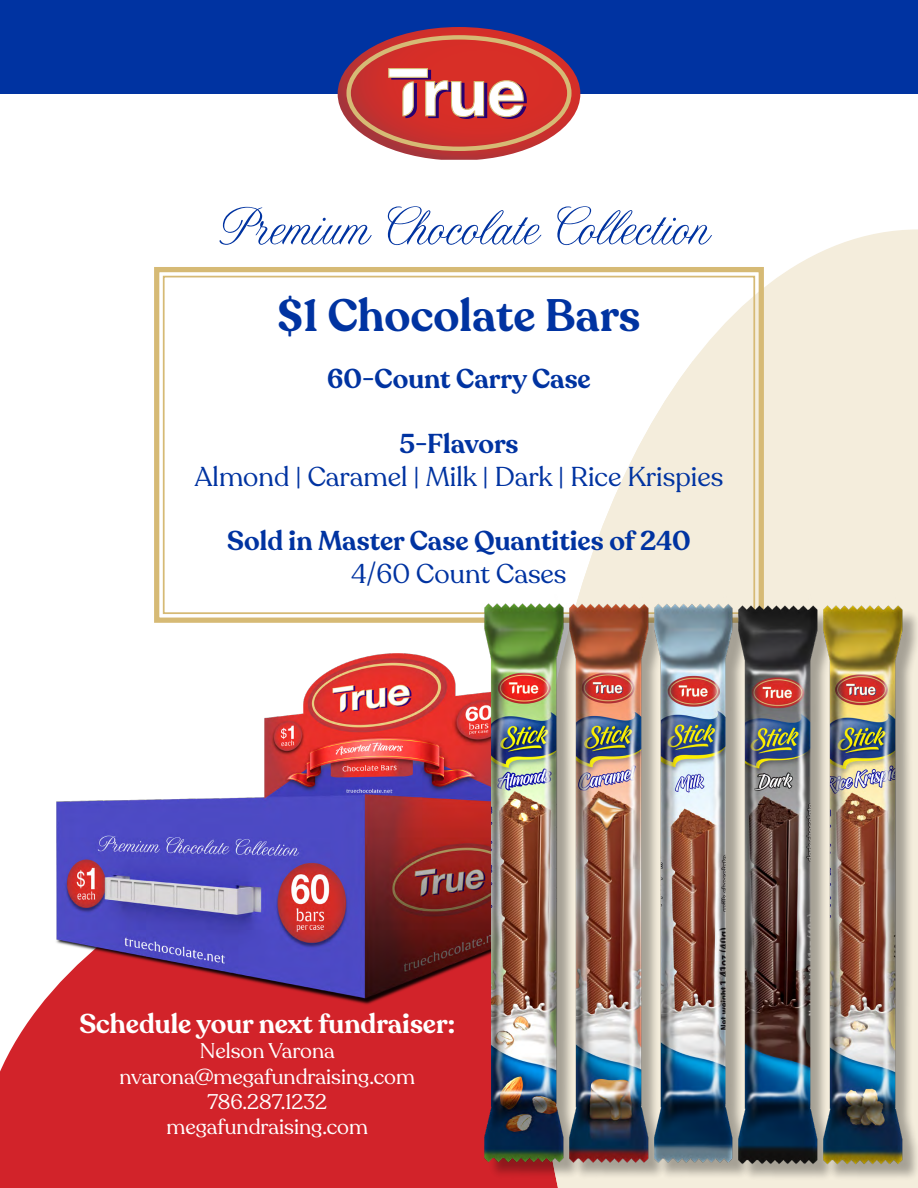
<style>
.page{position:relative;width:918px;height:1188px;background:#fff}
.page>*{position:absolute;margin:0;border:0;box-sizing:border-box;transform-origin:0 0}
.t1{font:54px "Altast Greeting";color:#0033a1}
.t2{font:600 45px "Recoleta";color:#0033a1}
.t3{font:600 27px "Recoleta";color:#0033a1}
.t4{font:27px "Recoleta";color:#0033a1}
.t5{font:600 27px "Recoleta";color:#fff}
.t6{font:21px/25.2px "Recoleta";color:#fff;text-align:center}
</style>
<div class="page">
<div style="left:0;top:989px;width:482px;height:199px;background:#d2232a"></div>
<svg style="left:767px;top:229px;width:151px;height:132px;background:#f5efe0"></svg>
<div style="left:767px;top:361px;width:151px;height:827px;background:#f4eddc"></div>
<svg style="left:154px;top:267px;width:613px;height:356px"></svg>
<div style="left:163px;top:276px;width:592px;height:338px;border:2px solid #d6ba75"></div>
<img style="left:54px;top:653px;width:428px;height:353px">
<img style="left:482px;top:594px;width:422px;height:594px">
<div style="left:657px;top:602px;width:94px;height:578px;background:#000;opacity:.32"></div>
<div style="left:488px;top:602px;width:94px;height:577px;background:#000;opacity:.32"></div>
<div style="left:741px;top:602px;width:95px;height:579px;background:#000;opacity:.32"></div>
<div style="left:826px;top:609px;width:92px;height:572px;background:#000;opacity:.32"></div>
<div style="left:0;top:0;width:918px;height:94px;background:#0033a1"></div>
<svg style="left:338px;top:27px;width:242px;height:133px"></svg>
<h1 class="t1" style="left:212px;top:198px;width:496px">Premium Chocolate Collection</h1>
<h2 class="t2" style="left:278px;top:287px;width:364px">$1 Chocolate Bars</h2>
<p class="t3" style="left:327px;top:362px;width:265px">60-Count Carry Case</p>
<p class="t3" style="left:399px;top:427px;width:121px">5-Flavors</p>
<p class="t4" style="left:195px;top:460px;width:530px">Almond | Caramel | Milk | Dark | Rice Krispies</p>
<p class="t3" style="left:227px;top:524px;width:465px">Sold in Master Case Quantities of 240</p>
<p class="t4" style="left:351px;top:557px;width:217px">4/60 Count Cases</p>
<p class="t5" style="left:79px;top:1007px;width:377px">Schedule your next fundraiser:</p>
<p class="t6" style="left:120px;top:1039px;width:297px">Nelson Varona nvarona@megafundraising.com<br>786.287.1232 megafundraising.com</p>
</div>
